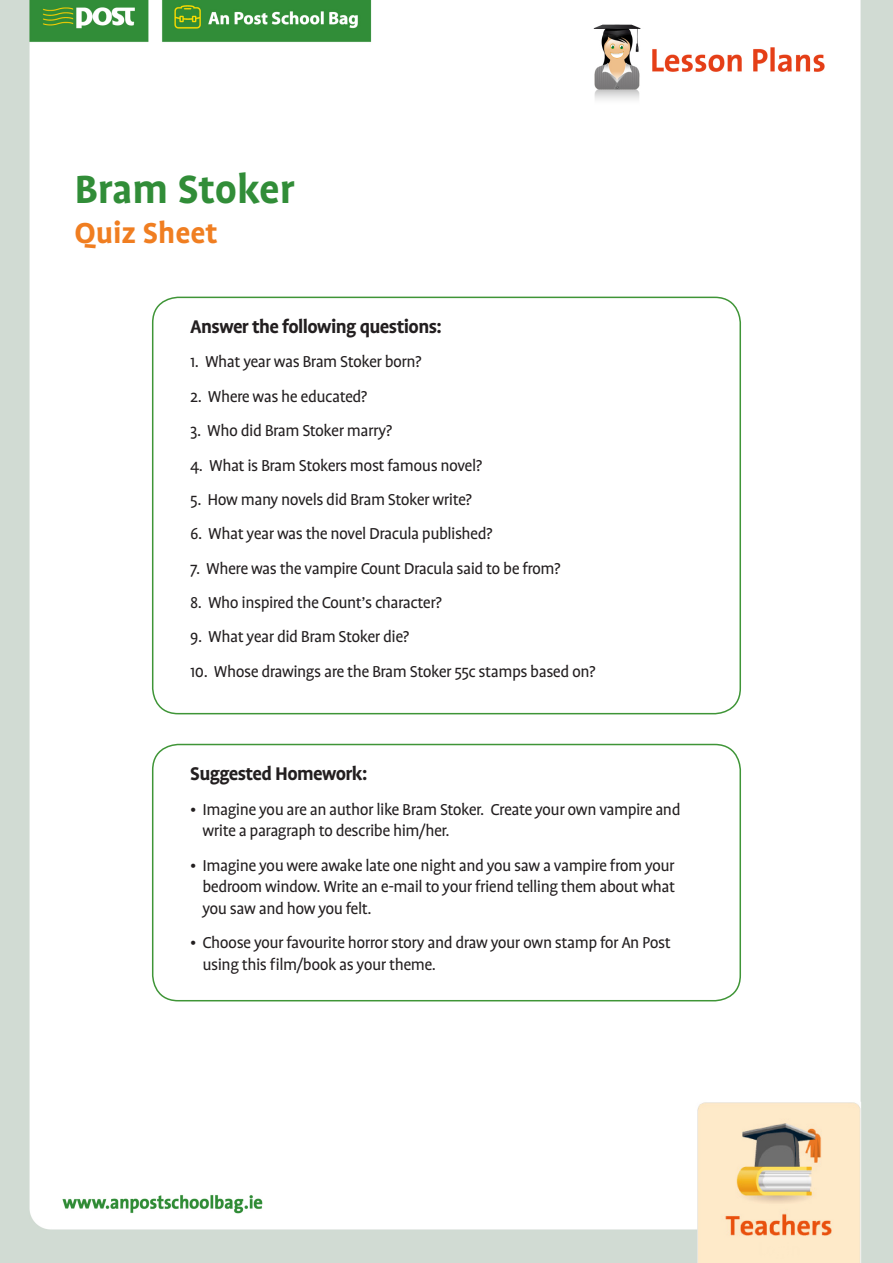
<style>
.page{position:relative;width:893px;height:1263px;background:#fff}
.page>*{position:absolute;margin:0;border:0;box-sizing:border-box;transform-origin:0 0}
.t1{font:700 45px "Profile";color:#318d38}
.t2{font:700 33px "Profile";color:#f07e21}
.t3{font:700 21px "Profile";letter-spacing:-.03em;color:#231f20}
.t4{font:18px/21.6px "Profile";letter-spacing:-.03em;color:#231f20}
</style>
<div class="page">
<img style="left:0;top:0;width:893px;height:1263px">
<div style="left:152px;top:297px;width:589px;height:417px;border:2px solid #3f9537;border-radius:26px"></div>
<div style="left:152px;top:744px;width:589px;height:257px;border:2px solid #3f9537;border-radius:26px"></div>
<p class="t1" style="left:74px;top:165px;width:222px">Bram Stoker</p>
<p class="t2" style="left:74px;top:215px;width:145px">Quiz Sheet</p>
<p class="t3" style="left:190px;top:315px;width:253px">Answer the following questions:</p>
<p class="t4" style="left:190px;top:351px;width:233px">1. What year was Bram Stoker born?</p>
<p class="t4" style="left:190px;top:386px;width:179px">2. Where was he educated?</p>
<p class="t4" style="left:190px;top:420px;width:203px">3. Who did Bram Stoker marry?</p>
<p class="t4" style="left:190px;top:454px;width:293px">4. What is Bram Stokers most famous novel?</p>
<p class="t4" style="left:190px;top:489px;width:283px">5. How many novels did Bram Stoker write?</p>
<p class="t4" style="left:190px;top:523px;width:304px">6. What year was the novel Dracula published?</p>
<p class="t4" style="left:190px;top:557px;width:372px">7. Where was the vampire Count Dracula said to be from?</p>
<p class="t4" style="left:190px;top:592px;width:253px">8. Who inspired the Count’s character?</p>
<p class="t4" style="left:190px;top:626px;width:220px">9. What year did Bram Stoker die?</p>
<p class="t4" style="left:190px;top:660px;width:407px">10. Whose drawings are the Bram Stoker 55c stamps based on?</p>
<p class="t3" style="left:190px;top:762px;width:179px">Suggested Homework:</p>
<p class="t4" style="left:202px;top:798px;width:480px;text-indent:-12px">• Imagine you are an author like Bram Stoker. Create your own vampire and write a paragraph to describe him/her.</p>
<p class="t4" style="left:202px;top:854px;width:474px;text-align:justify;text-indent:-12px">• Imagine you were awake late one night and you saw a vampire from your bedroom window. Write an e-mail to your friend telling them about what you saw and how you felt.</p>
<p class="t4" style="left:202px;top:932px;width:470px;text-indent:-12px">• Choose your favourite horror story and draw your own stamp for An Post using this film/book as your theme.</p>
</div>
